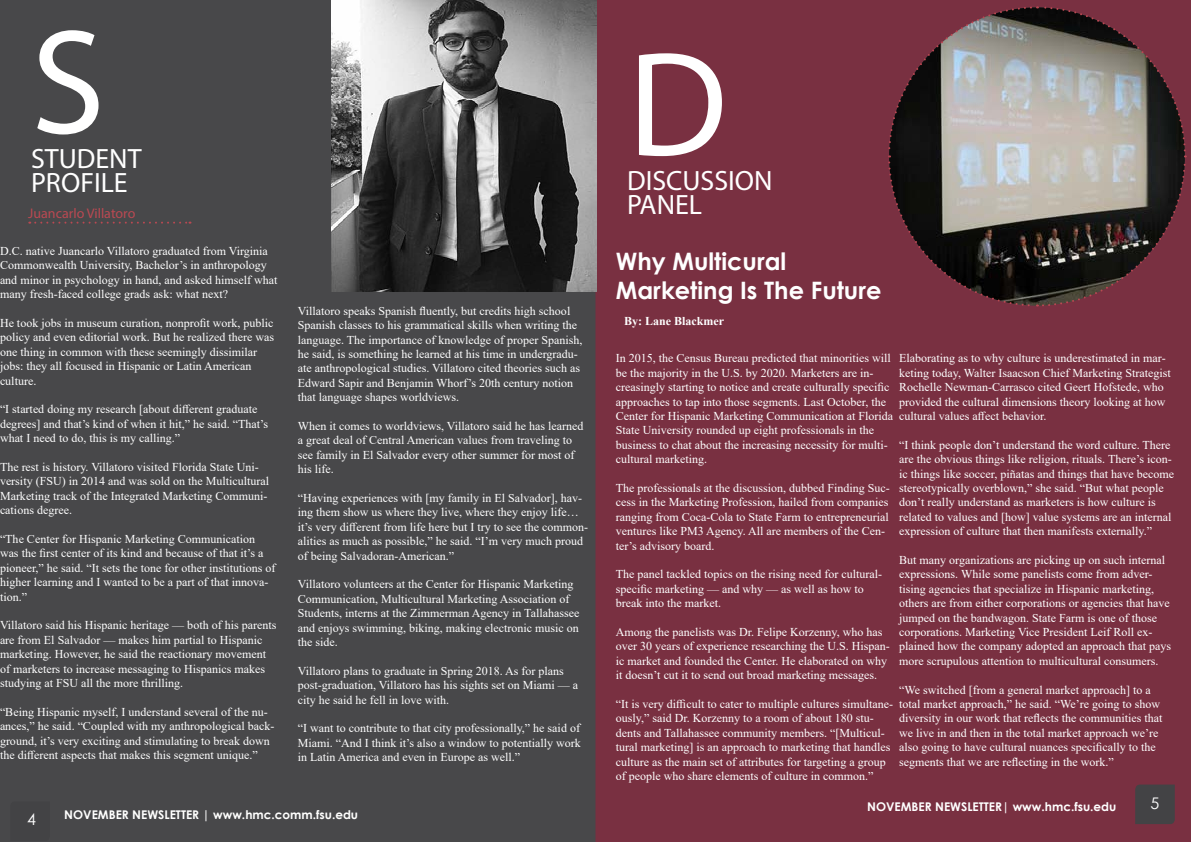
<style>
.page{position:relative;width:1191px;height:842px;background:#fff}
.page>*{position:absolute;margin:0;border:0;box-sizing:border-box;transform-origin:0 0}
.t1{font:150px "Myriad Pro";color:#fff}
.t2{font:28px/24px "Myriad Pro";color:#fff}
.t3{font:700 24px/28.8px "Century Gothic";color:#fff}
.t4{font:16px "Century Gothic";color:#fff}
.t5{font:14px "Myriad Pro";color:#ba4852}
.t6{font:12px/14.4px "Times New Roman";color:#fff}
.t7{font:700 12px "Century Gothic";color:#fffffe}
.t8{font:700 12px "Century Gothic";color:#fff}
.t9{font:700 12px "Times New Roman";color:#fff}
</style>
<div class="page">
<div style="left:0;top:0;width:595px;height:842px;background:#48484a"></div>
<div style="left:596px;top:1px;width:595px;height:840px;background:#793041"></div>
<img style="left:331px;top:0;width:265px;height:291px">
<svg style="left:888px;top:6px;width:298px;height:301px"></svg>
<svg style="left:29px;top:222px;width:161px;height:2px"></svg>
<div style="left:1135px;top:784px;width:39px;height:40px;background:#434345"></div>
<h1 class="t1" style="left:31px;top:-10px;width:75px">S</h1>
<h2 class="t2" style="left:31px;top:147px;width:112px">STUDENT<br>PROFILE</h2>
<p class="t5" style="left:28px;top:205px;width:109px">Juancarlo Villatoro</p>
<p class="t6" style="left:0;top:243px;width:279px">D.C. native Juancarlo Villatoro graduated from Virginia Commonwealth University, Bachelor’s in anthropology and minor in psychology in hand, and asked himself what many fresh-faced college grads ask: what next?</p>
<p class="t6" style="left:0;top:315px;width:275px">He took jobs in museum curation, nonprofit work, public policy and even editorial work. But he realized there was one thing in common with these seemingly dissimilar jobs: they all focused in Hispanic or Latin American culture.</p>
<p class="t6" style="left:0;top:402px;width:269px">“I started doing my research [about different graduate degrees] and that’s kind of when it hit,” he said. “That’s what I need to do, this is my calling.”</p>
<p class="t6" style="left:0;top:459px;width:270px">The rest is history. Villatoro visited Florida State Uni&shy;versity (FSU) in 2014 and was sold on the Multicultural Marketing track of the Integrated Marketing Communi&shy;cations degree.</p>
<p class="t6" style="left:0;top:531px;width:277px">“The Center for Hispanic Marketing Communication was the first center of its kind and because of that it’s a pioneer,” he said. “It sets the tone for other institutions of higher learning and I wanted to be a part of that innova&shy;tion.”</p>
<p class="t6" style="left:0;top:618px;width:278px">Villatoro said his Hispanic heritage — both of his parents are from El Salvador — makes him partial to Hispanic marketing. However, he said the reactionary movement of marketers to increase messaging to Hispanics makes studying at FSU all the more thrilling.</p>
<p class="t6" style="left:0;top:704px;width:276px">“Being Hispanic myself, I understand several of the nu&shy;ances,” he said. “Coupled with my anthropological back&shy;ground, it’s very exciting and stimulating to break down the different aspects that makes this segment unique.”</p>
<p class="t6" style="left:298px;top:303px;width:286px">Villatoro speaks Spanish fluently, but credits high school Spanish classes to his grammatical skills when writing the language. The importance of knowledge of proper Spanish, he said, is something he learned at his time in undergradu&shy;ate anthropological studies. Villatoro cited theories such as Edward Sapir and Benjamin Whorf’s 20th century notion that language shapes worldviews.</p>
<p class="t6" style="left:298px;top:418px;width:287px">When it comes to worldviews, Villatoro said he has learned a great deal of Central American values from traveling to see family in El Salvador every other summer for most of his life.</p>
<p class="t6" style="left:298px;top:490px;width:292px">“Having experiences with [my family in El Salvador], hav&shy;ing them show us where they live, where they enjoy life… it’s very different from life here but I try to see the common&shy;alities as much as possible,” he said. “I’m very much proud of being Salvadoran-American.”</p>
<p class="t6" style="left:298px;top:577px;width:283px">Villatoro volunteers at the Center for Hispanic Marketing Communication, Multicultural Marketing Association of Students, interns at the Zimmerman Agency in Tallahassee and enjoys swimming, biking, making electronic music on the side.</p>
<p class="t6" style="left:298px;top:663px;width:282px">Villatoro plans to graduate in Spring 2018. As for plans post-graduation, Villatoro has his sights set on Miami — a city he said he fell in love with.</p>
<p class="t6" style="left:298px;top:721px;width:284px;text-align:justify">“I want to contribute to that city professionally,” he said of Miami. “And I think it’s also a window to potentially work in Latin America and even in Europe as well.”</p>
<h3 class="t4" style="left:27px;top:808px;width:10px">4</h3>
<p class="t7" style="left:64px;top:806px;width:295px">NOVEMBER NEWSLETTER | www.hmc.comm.fsu.edu</p>
<h1 class="t1" style="left:627px;top:12px;width:101px">D</h1>
<h2 class="t2" style="left:627px;top:192px;width:77px">PANEL</h2>
<h3 class="t3" style="left:616px;top:246px;width:267px">Why Multicural<br>Marketing Is The Future</h3>
<h2 class="t2" style="left:627px;top:168px;width:147px">DISCUSSION</h2>
<p class="t9" style="left:624px;top:313px;width:101px">By: Lane Blackmer</p>
<p class="t6" style="left:616px;top:351px;width:279px">In 2015, the Census Bureau predicted that minorities will be the majority in the U.S. by 2020. Marketers are in&shy;creasingly starting to notice and create culturally specific approaches to tap into those segments. Last October, the Center for Hispanic Marketing Communication at Florida State University rounded up eight professionals in the business to chat about the increasing necessity for multi&shy;cultural marketing.</p>
<p class="t6" style="left:616px;top:480px;width:275px">The professionals at the discussion, dubbed Finding Suc&shy;cess in the Marketing Profession, hailed from companies ranging from Coca-Cola to State Farm to entrepreneurial ventures like PM3 Agency. All are members of the Cen&shy;ter’s advisory board.</p>
<p class="t6" style="left:616px;top:567px;width:268px">The panel tackled topics on the rising need for cultural&shy;specific marketing — and why — as well as how to break into the market.</p>
<p class="t6" style="left:616px;top:624px;width:275px">Among the panelists was Dr. Felipe Korzenny, who has over 30 years of experience researching the U.S. Hispan&shy;ic market and founded the Center. He elaborated on why it doesn’t cut it to send out broad marketing messages.</p>
<p class="t6" style="left:616px;top:696px;width:279px">“It is very difficult to cater to multiple cultures simultane&shy;ously,” said Dr. Korzenny to a room of about 180 stu&shy;dents and Tallahassee community members. “[Multicul&shy;tural marketing] is an approach to marketing that handles culture as the main set of attributes for targeting a group of people who share elements of culture in common.”</p>
<p class="t6" style="left:899px;top:351px;width:273px">Elaborating as to why culture is underestimated in mar&shy;keting today, Walter Isaacson Chief Marketing Strategist Rochelle Newman-Carrasco cited Geert Hofstede, who provided the cultural dimensions theory looking at how cultural values affect behavior.</p>
<p class="t6" style="left:899px;top:437px;width:276px">“I think people don’t understand the word culture. There are the obvious things like religion, rituals. There’s icon&shy;ic things like soccer, piñatas and things that have become stereotypically overblown,” she said. “But what people don’t really understand as marketers is how culture is related to values and [how] value systems are an internal expression of culture that then manifests externally.”</p>
<p class="t6" style="left:899px;top:552px;width:273px">But many organizations are picking up on such internal expressions. While some panelists come from adver&shy;tising agencies that specialize in Hispanic marketing, others are from either corporations or agencies that have jumped on the bandwagon. State Farm is one of those corporations. Marketing Vice President Leif Roll ex&shy;plained how the company adopted an approach that pays more scrupulous attention to multicultural consumers.</p>
<p class="t6" style="left:899px;top:682px;width:265px">“We switched [from a general market approach] to a total market approach,” he said. “We’re going to show diversity in our work that reflects the communities that we live in and then in the total market approach we’re also going to have cultural nuances specifically to the segments that we are reflecting in the work.”</p>
<p class="t8" style="left:867px;top:797px;width:251px">NOVEMBER NEWSLETTER| www.hmc.fsu.edu</p>
<h3 class="t4" style="left:1150px;top:792px;width:10px">5</h3>
</div>
